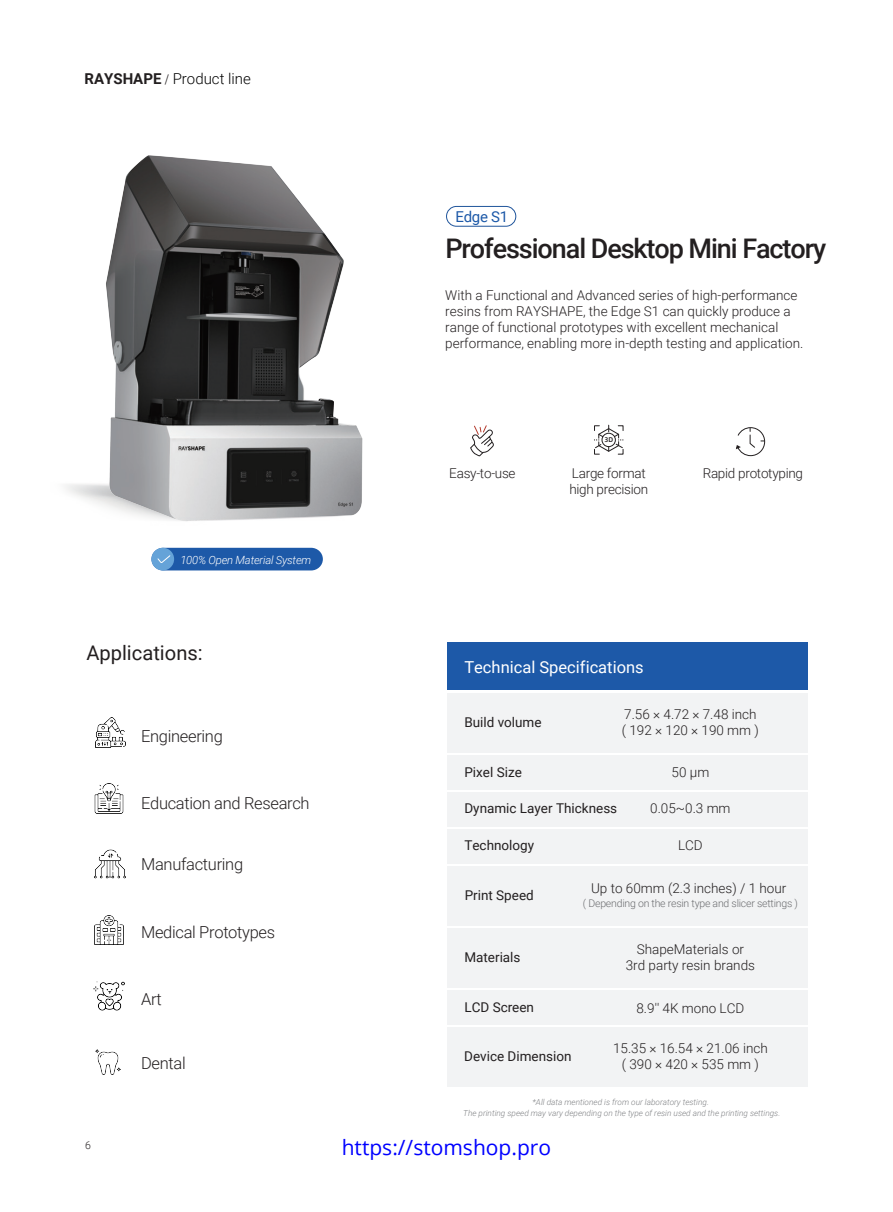
<style>
.page{position:relative;width:893px;height:1212px;background:#fff}
.page>*{position:absolute;margin:0;border:0;box-sizing:border-box;transform-origin:0 0}
.t1{font:500 27px "Roboto";letter-spacing:-.04em;color:#231f20}
.t2{font:21px "Open Sans Regular 735";color:#00f}
.t3{font:20.1px "Roboto";color:#231f20}
.t4{font:300 16.5px "Roboto";letter-spacing:-.02em;color:#231f20}
.t5{font:16.5px "Roboto";color:#fff}
.t6{font:300 15px "Roboto";color:#030303}
.t7{font:15px "Roboto";letter-spacing:-.02em;color:#1d59a8}
.t8{font:300 13.5px/16.2px "Roboto";color:#231f20}
.t9{font:13.5px "Roboto";color:#231f20}
.t10{font:300 13.5px/16.2px "Roboto";letter-spacing:-.02em;color:#231f20}
.t11{font:italic 300 11.25px "Roboto";letter-spacing:-.02em;color:#fff}
.t12{font:300 10.5px "Roboto";letter-spacing:-.02em;color:#6c6d70}
.t13{font:300 10.5px "Roboto";color:#231f20}
.t14{font:italic 300 8.25px/10.8px "Roboto";color:#808285;text-align:center}
.t15{font:700 6.9px "Alibaba Pu Hui Ti 2 75 Semi";color:#231f20}
.s1{font-weight:700;color:#231f20}
.s2{font-family:"Adobe Song Std";color:#231f20}
</style>
<div class="page">
<div style="left:448px;top:643px;width:360px;height:47px;background:#1d59a8"></div>
<svg style="left:594px;top:425px;width:30px;height:30px"></svg>
<img style="left:86px;top:155px;width:277px;height:366px">
<div style="left:448px;top:755px;width:360px;height:35px;background:#f2f3f4"></div>
<div style="left:448px;top:792px;width:360px;height:34px;background:#f2f3f4"></div>
<div style="left:448px;top:829px;width:360px;height:34px;background:#f2f3f4"></div>
<div style="left:448px;top:990px;width:360px;height:35px;background:#f2f3f4"></div>
<div style="left:448px;top:866px;width:360px;height:59px;background:#f2f3f4"></div>
<div style="left:448px;top:928px;width:360px;height:60px;background:#f2f3f4"></div>
<div style="left:448px;top:1027px;width:360px;height:60px;background:#f2f3f4"></div>
<div style="left:448px;top:693px;width:360px;height:60px;background:#f2f3f4"></div>
<svg style="left:470px;top:425px;width:24px;height:32px"></svg>
<svg style="left:736px;top:427px;width:29px;height:29px"></svg>
<div style="left:446px;top:206px;width:70px;height:21px;border:1px solid #1f549b;border-radius:10px"></div>
<img style="left:95px;top:849px;width:31px;height:30px">
<img style="left:94px;top:783px;width:30px;height:30px">
<img style="left:94px;top:915px;width:30px;height:30px">
<img style="left:93px;top:981px;width:32px;height:30px">
<img style="left:95px;top:717px;width:31px;height:30px">
<img style="left:95px;top:1049px;width:25px;height:25px">
<div style="left:151px;top:548px;width:172px;height:22px;background:#1d59a8;border-radius:12px"></div>
<div style="left:151px;top:548px;width:23px;height:22px;background:#65a3d8;border-radius:50%"></div>
<svg style="left:157px;top:555px;width:14px;height:8px"></svg>
<p class="t6" style="left:85px;top:69px;width:168px"><span class="s1">RAYSHAPE</span> <span class="s2">/</span> Product line</p>
<p class="t7" style="left:455px;top:206px;width:54px">Edge S1</p>
<h1 class="t1" style="left:445px;top:230px;width:383px">Professional Desktop Mini Factory</h1>
<p class="t8" style="left:445px;top:286px;width:359px">With a Functional and Advanced series of high-performance resins from RAYSHAPE, the Edge S1 can quickly produce a range of functional prototypes with excellent mechanical performance, enabling more in-depth testing and application.</p>
<p class="t11" style="left:180px;top:552px;width:132px">100% Open Material System</p>
<h3 class="t3" style="left:86px;top:638px;width:118px">Applications:</h3>
<p class="t4" style="left:141px;top:725px;width:83px">Engineering</p>
<p class="t4" style="left:141px;top:791px;width:170px">Education and Research</p>
<p class="t4" style="left:141px;top:852px;width:104px">Manufacturing</p>
<p class="t4" style="left:141px;top:921px;width:136px">Medical Prototypes</p>
<p class="t4" style="left:141px;top:988px;width:22px">Art</p>
<p class="t13" style="left:85px;top:1137px;width:7px">6</p>
<p class="t4" style="left:141px;top:1051px;width:46px">Dental</p>
<p class="t15" style="left:604px;top:434px;width:10px">3D</p>
<p class="t10" style="left:569px;top:465px;width:80px">Large format high precision</p>
<p class="t10" style="left:449px;top:465px;width:68px">Easy-to-use</p>
<p class="t10" style="left:703px;top:465px;width:102px">Rapid prototyping</p>
<p class="t5" style="left:464px;top:655px;width:181px">Technical Specifications</p>
<p class="t9" style="left:464px;top:712px;width:79px">Build volume</p>
<p class="t8" style="left:622px;top:705px;width:139px">7.56 × 4.72 × 7.48 inch ( 192 × 120 × 190 mm )</p>
<p class="t9" style="left:464px;top:762px;width:59px">Pixel Size</p>
<p class="t9" style="left:464px;top:799px;width:154px">Dynamic Layer Thickness</p>
<p class="t9" style="left:464px;top:836px;width:71px">Technology</p>
<p class="t8" style="left:672px;top:763px;width:39px">50 μm</p>
<p class="t8" style="left:650px;top:800px;width:82px">0.05~0.3 mm</p>
<p class="t8" style="left:678px;top:837px;width:26px">LCD</p>
<p class="t9" style="left:465px;top:885px;width:71px">Print Speed</p>
<p class="t8" style="left:591px;top:879px;width:197px">Up to 60mm (2.3 inches) / 1 hour</p>
<p class="t12" style="left:583px;top:896px;width:216px">( Depending on the resin type and slicer settings )</p>
<p class="t9" style="left:464px;top:947px;width:58px">Materials</p>
<p class="t8" style="left:626px;top:940px;width:131px;text-align:center">ShapeMaterials or<br>3rd party resin brands</p>
<p class="t9" style="left:464px;top:997px;width:71px">LCD Screen</p>
<p class="t8" style="left:636px;top:999px;width:109px">8.9'' 4K mono LCD</p>
<p class="t9" style="left:464px;top:1047px;width:109px">Device Dimension</p>
<p class="t8" style="left:613px;top:1039px;width:156px;text-align:center">15.35 × 16.54 × 21.06 inch ( 390 × 420 × 535 mm )</p>
<p class="t14" style="left:463px;top:1096px;width:319px">*All data mentioned is from our laboratory testing.<br>The printing speed may vary depending on the type of resin used and the printing settings.</p>
<h2 class="t2" style="left:342px;top:1132px;width:211px">https://stomshop.pro</h2>
</div>
